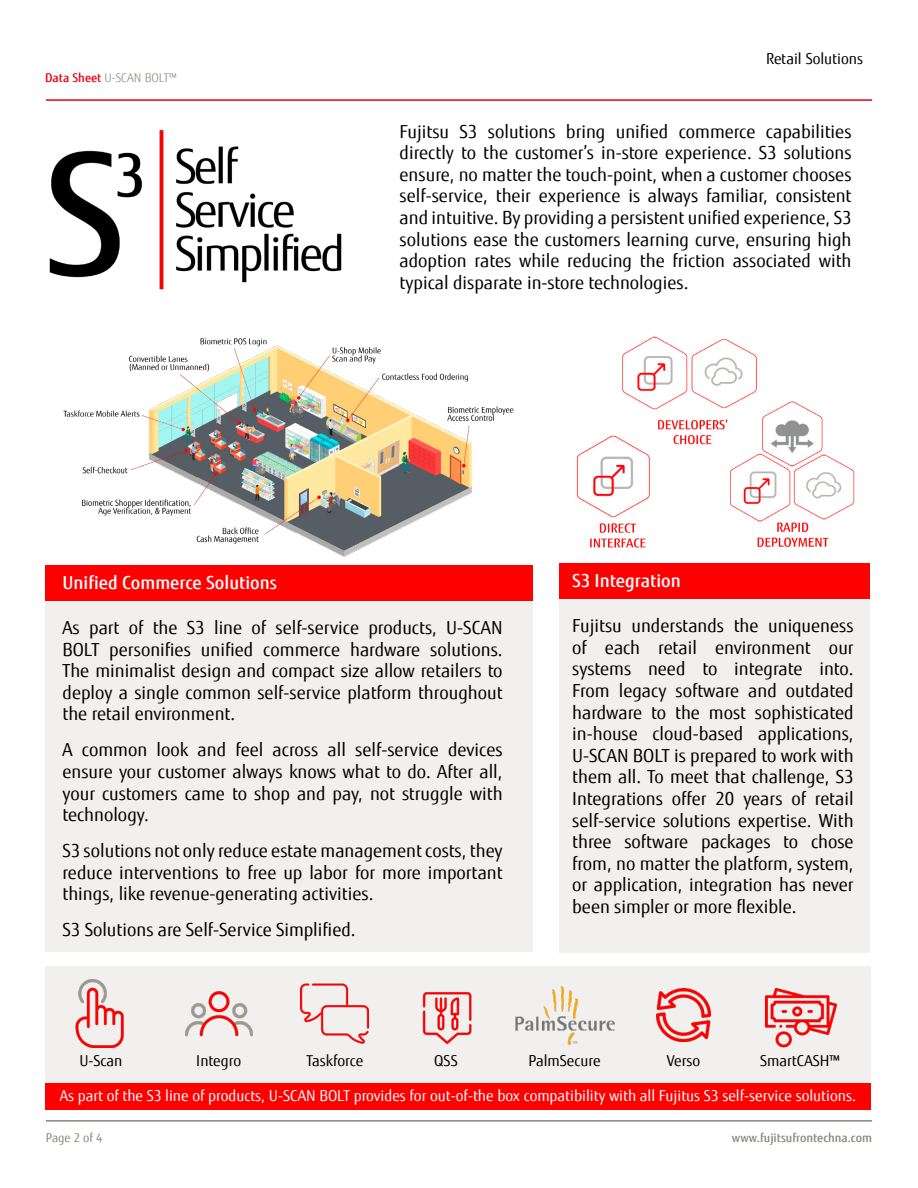
<style>
.page{position:relative;width:918px;height:1188px;background:#fff}
.page>*{position:absolute;margin:0;border:0;box-sizing:border-box;transform-origin:0 0}
.t1{font:18px/21.6px "Fujitsu Sans";color:#000;text-align:justify}
.t2{font:500 18px "Fujitsu Sans";color:#fff}
.t3{font:15px "Fujitsu Sans";color:#fff}
.t4{font:15px "Fujitsu Sans";color:#000}
.t5{font:500 12px "Fujitsu Sans";color:#87867e}
.t6{font:300 12px "Fujitsu Sans";color:#87867e}
.t7{font:12px "Fujitsu Sans";color:#87867e}
.s1{font-weight:500;color:#e3000f}
</style>
<div class="page">
<hr style="left:46px;top:1120px;width:826px;height:2px;background:#87867e">
<div style="left:45px;top:590px;width:487px;height:362px;background:#f1f0ef"></div>
<img style="left:49px;top:129px;width:293px;height:161px">
<hr style="left:46px;top:99px;width:826px;height:2px;background:#e3000f">
<div style="left:45px;top:967px;width:825px;height:140px;background:#f1f0ef"></div>
<div style="left:45px;top:1083px;width:825px;height:27px;background:#f00"></div>
<img style="left:75px;top:980px;width:49px;height:67px">
<img style="left:185px;top:991px;width:68px;height:46px">
<img style="left:301px;top:983px;width:67px;height:61px">
<img style="left:422px;top:992px;width:50px;height:52px">
<img style="left:515px;top:986px;width:100px;height:59px">
<img style="left:766px;top:987px;width:70px;height:61px">
<div style="left:45px;top:565px;width:487px;height:36px;background:#f00"></div>
<div style="left:559px;top:567px;width:310px;height:385px;background:#f1f0ef"></div>
<div style="left:559px;top:563px;width:310px;height:36px;background:#f00"></div>
<img style="left:576px;top:336px;width:279px;height:212px">
<img style="left:63px;top:338px;width:451px;height:219px">
<img style="left:657px;top:988px;width:53px;height:54px">
<p class="t6" style="left:45px;top:70px;width:133px"><span class="s1">Data Sheet</span> U-SCAN BOLT™</p>
<p class="t2" style="left:63px;top:571px;width:216px">Unified Commerce Solutions</p>
<p class="t4" style="left:766px;top:50px;width:99px">Retail Solutions</p>
<p class="t1" style="left:400px;top:121px;width:453px">Fujitsu S3 solutions bring unified commerce capabilities directly to the customer’s in-store experience. S3 solutions ensure, no matter the touch-point, when a customer chooses self-service, their experience is always familiar, consistent and intuitive. By providing a persistent unified experience, S3 solutions ease the customers learning curve, ensuring high adoption rates while reducing the friction associated with typical disparate in-store technologies.</p>
<p class="t2" style="left:572px;top:570px;width:110px">S3 Integration</p>
<p class="t1" style="left:63px;top:617px;width:442px">As part of the S3 line of self-service products, U-SCAN BOLT personifies unified commerce hardware solutions.<br>The minimalist design and compact size allow retailers to deploy a single common self-service platform throughout the retail environment.</p>
<p class="t1" style="left:63px;top:739px;width:442px">A common look and feel across all self-service devices ensure your customer always knows what to do. After all, your customers came to shop and pay, not struggle with technology.</p>
<p class="t1" style="left:63px;top:840px;width:442px">S3 solutions not only reduce estate management costs, they reduce interventions to free up labor for more important things, like revenue-generating activities.</p>
<p class="t1" style="left:63px;top:919px;width:295px">S3 Solutions are Self-Service Simplified.</p>
<p class="t1" style="left:572px;top:615px;width:283px">Fujitsu understands the uniqueness of each retail environment our systems need to integrate into.<br>From legacy software and outdated hardware to the most sophisticated in-house cloud-based applications, U-SCAN BOLT is prepared to work with them all. To meet that challenge, S3<br>Integrations offer 20 years of retail self-service solutions expertise. With three software packages to chose from, no matter the platform, system, or application, integration has never been simpler or more flexible.</p>
<p class="t4" style="left:79px;top:1051px;width:45px">U-Scan</p>
<p class="t4" style="left:196px;top:1051px;width:46px">Integro</p>
<p class="t4" style="left:306px;top:1051px;width:58px">Taskforce</p>
<p class="t4" style="left:434px;top:1052px;width:25px">QSS</p>
<p class="t4" style="left:528px;top:1052px;width:74px">PalmSecure</p>
<p class="t4" style="left:760px;top:1052px;width:81px">SmartCASH™</p>
<p class="t4" style="left:667px;top:1052px;width:35px">Verso</p>
<p class="t3" style="left:60px;top:1086px;width:798px">As part of the S3 line of products, U-SCAN BOLT provides for out-of-the box compatibility with all Fujitus S3 self-service solutions.</p>
<p class="t7" style="left:46px;top:1131px;width:58px">Page 2 of 4</p>
<p class="t5" style="left:732px;top:1130px;width:142px">www.fujitsufrontechna.com</p>
</div>
